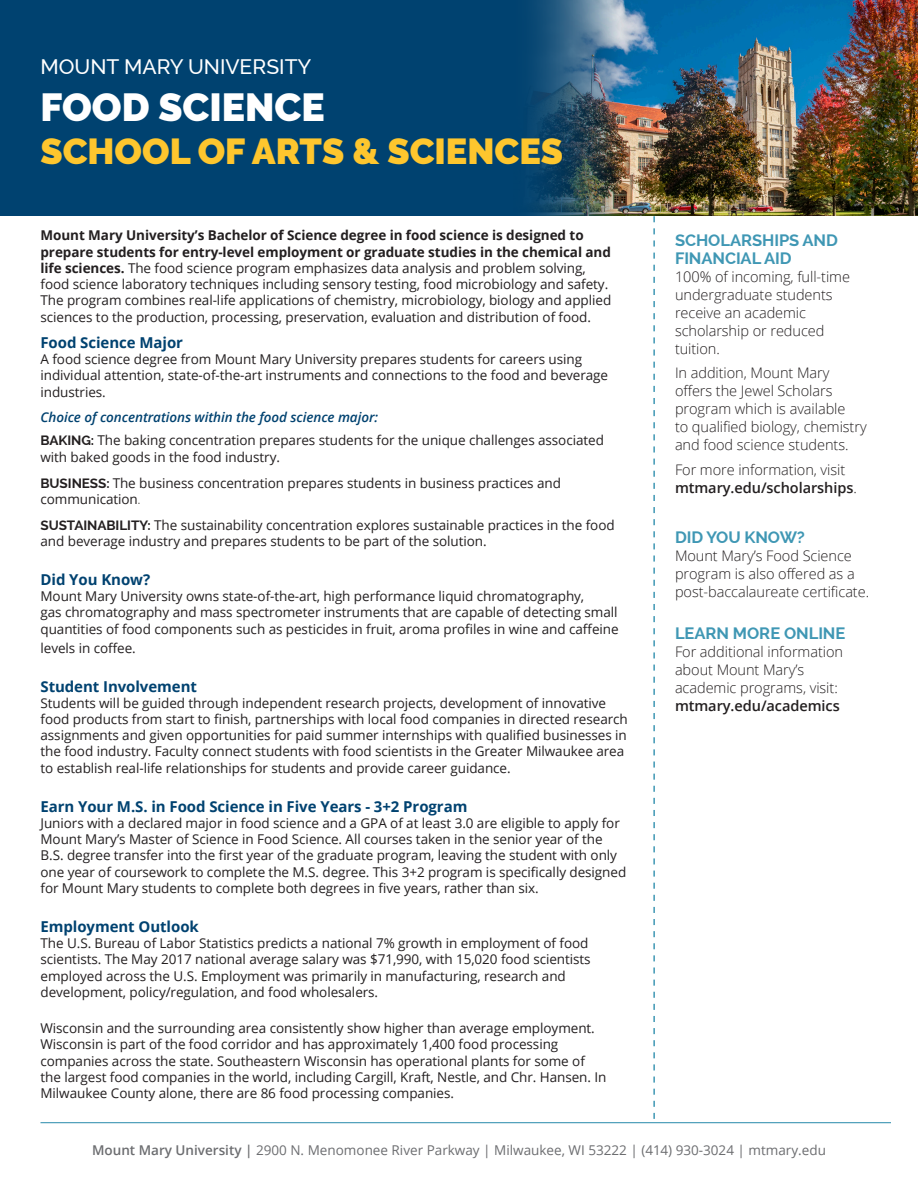
<style>
.page{position:relative;width:918px;height:1188px;background:#fff}
.page>*{position:absolute;margin:0;border:0;box-sizing:border-box;transform-origin:0 0}
.t1{font:900 39px "Raleway";color:#fff}
.t2{font:900 36px "Raleway";color:#fec62e}
.t3{font:500 21px "Raleway";color:#fff}
.t4{font:700 16.5px/18px "Raleway";letter-spacing:-.005em;color:#3f97b4}
.t5{font:700 15px "Open Sans";letter-spacing:-.005em;color:#004270}
.t6{font:300 14.55px/18px "Open Sans";letter-spacing:-.005em;color:#231f20}
.t7{font:600 14.55px "Open Sans";letter-spacing:-.005em;color:#231f20}
.t8{font:13.5px/16.2px "Open Sans";letter-spacing:-.005em;color:#231f20}
.t9{font:13.5px "Open Sans";color:#6c6d70}
.t10{font:italic 600 13.5px "Open Sans";letter-spacing:-.005em;color:#004270}
.s1{font-weight:700}
.s2{font-family:"Raleway";font-weight:700}
.s3{font-family:"Raleway"}
.s4{font-weight:600}
</style>
<div class="page">
<svg style="left:653px;top:216px;width:2px;height:903px"></svg>
<hr style="left:40px;top:1122px;width:851px;height:1px;background:#3f97b4">
<div style="left:0;top:0;width:918px;height:215px;background:#004270"></div>
<img style="left:506px;top:0;width:412px;height:216px">
<p class="t3" style="left:40px;top:54px;width:272px">MOUNT MARY UNIVERSITY</p>
<p class="t1" style="left:40px;top:84px;width:286px">FOOD SCIENCE</p>
<p class="t2" style="left:40px;top:130px;width:524px">SCHOOL OF ARTS &amp; SCIENCES</p>
<p class="t8" style="left:40px;top:227px;width:572px"><span class="s1">Mount Mary University’s Bachelor of Science degree in food science is designed to prepare students for entry-level employment or graduate studies in the chemical and life sciences.</span> The food science program emphasizes data analysis and problem solving, food science laboratory techniques including sensory testing, food microbiology and safety.<br>The program combines real-life applications of chemistry, microbiology, biology and applied sciences to the production, processing, preservation, evaluation and distribution of food.</p>
<p class="t5" style="left:40px;top:332px;width:144px">Food Science Major</p>
<p class="t8" style="left:40px;top:351px;width:569px">A food science degree from Mount Mary University prepares students for careers using individual attention, state-of-the-art instruments and connections to the food and beverage industries.</p>
<p class="t10" style="left:40px;top:408px;width:339px">Choice of concentrations within the food science major:</p>
<p class="t8" style="left:40px;top:432px;width:565px"><span class="s2">BAKING:</span> The baking concentration prepares students for the unique challenges associated with baked goods in the food industry.</p>
<p class="t8" style="left:40px;top:474px;width:522px"><span class="s2">BUSINESS:</span> The business concentration prepares students in business practices and communication<span class="s3">.</span></p>
<p class="t8" style="left:40px;top:516px;width:576px"><span class="s2">SUSTAINABILITY:</span> The sustainability concentration explores sustainable practices in the food and beverage industry and prepares students to be part of the solution.</p>
<p class="t5" style="left:40px;top:569px;width:111px">Did You Know?</p>
<p class="t8" style="left:40px;top:588px;width:580px">Mount Mary University owns state-of-the-art, high performance liquid chromatography,<br>gas chromatography and mass spectrometer instruments that are capable of detecting small quantities of food components such as pesticides in fruit, aroma profiles in wine and caffeine</p>
<p class="t8" style="left:40px;top:639px;width:97px">levels in coffee.</p>
<p class="t5" style="left:40px;top:676px;width:158px">Student Involvement</p>
<p class="t8" style="left:40px;top:695px;width:589px">Students will be guided through independent research projects, development of innovative food products from start to finish, partnerships with local food companies in directed research assignments and given opportunities for paid summer internships with qualified businesses in the food industry. Faculty connect students with food scientists in the Greater Milwaukee area to establish real-life relationships for students and provide career guidance.</p>
<p class="t5" style="left:40px;top:796px;width:428px">Earn Your M.S. in Food Science in Five Years - 3+2 Program</p>
<p class="t8" style="left:40px;top:815px;width:587px">Juniors with a declared major in food science and a GPA of at least 3.0 are eligible to apply for Mount Mary’s Master of Science in Food Science. All courses taken in the senior year of the B.S. degree transfer into the first year of the graduate program, leaving the student with only one year of coursework to complete the M.S. degree. This 3+2 program is specifically designed for Mount Mary students to complete both degrees in five years, rather than six.</p>
<p class="t5" style="left:40px;top:916px;width:160px">Employment Outlook</p>
<p class="t8" style="left:40px;top:935px;width:552px">The U.S. Bureau of Labor Statistics predicts a national 7% growth in employment of food scientists. The May 2017 national average salary was $71,990, with 15,020 food scientists employed across the U.S. Employment was primarily in manufacturing, research and development, policy/regulation, and food wholesalers.</p>
<p class="t8" style="left:40px;top:1020px;width:567px">Wisconsin and the surrounding area consistently show higher than average employment.<br>Wisconsin is part of the food corridor and has approximately 1,400 food processing companies across the state. Southeastern Wisconsin has operational plants for some of the largest food companies in the world, including Cargill, Kraft, Nestle, and Chr. Hansen. In Milwaukee County alone, there are 86 food processing companies.</p>
<p class="t4" style="left:675px;top:231px;width:165px">SCHOLARSHIPS AND<br>FINANCIAL AID</p>
<p class="t6" style="left:675px;top:267px;width:176px">100% of incoming, full-time undergraduate students receive an academic scholarship or reduced tuition.</p>
<p class="t6" style="left:675px;top:364px;width:193px">In addition, Mount Mary offers the Jewel Scholars program which is available<br>to qualified biology, chemistry and food science students.</p>
<p class="t6" style="left:675px;top:460px;width:183px">For more information, visit <span class="s4">mtmary.edu/scholarships</span>.</p>
<p class="t4" style="left:675px;top:528px;width:132px">DID YOU KNOW?</p>
<p class="t6" style="left:675px;top:546px;width:196px">Mount Mary’s Food Science program is also offered as a post-baccalaureate certificate.</p>
<p class="t4" style="left:675px;top:625px;width:172px">LEARN MORE ONLINE</p>
<p class="t6" style="left:675px;top:643px;width:170px">For additional information</p>
<p class="t6" style="left:675px;top:661px;width:131px">about Mount Mary’s</p>
<p class="t6" style="left:675px;top:679px;width:164px">academic programs, visit:</p>
<p class="t7" style="left:675px;top:696px;width:166px">mtmary.edu/academics</p>
<p class="t9" style="left:92px;top:1140px;width:735px"><span class="s4">Mount Mary University |</span> 2900 N. Menomonee River Parkway | Milwaukee, WI 53222 | (414) 930-3024 | mtmary.edu</p>
</div>
